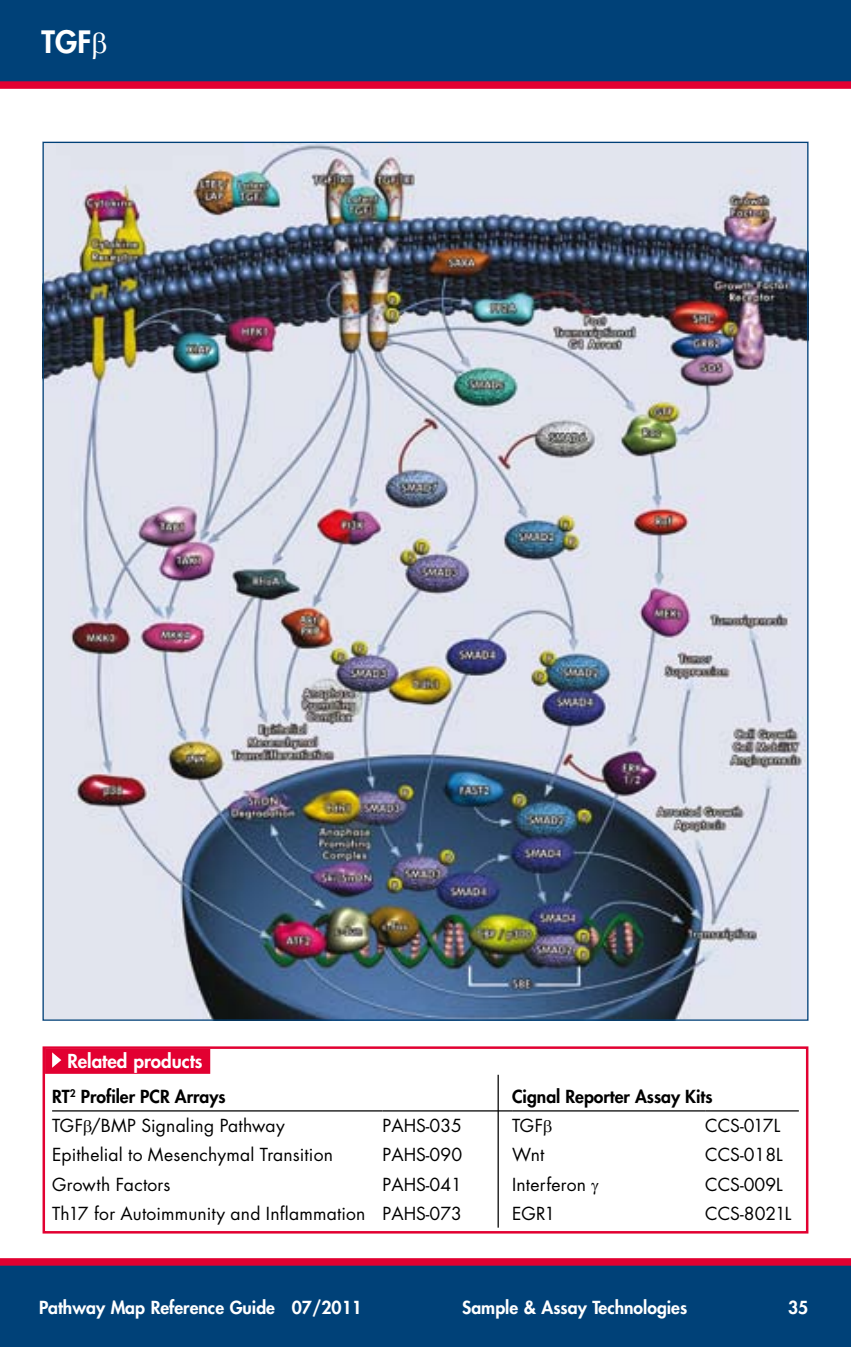
<style>
.page{position:relative;width:851px;height:1347px;background:#fff}
.page>*{position:absolute;margin:0;border:0;box-sizing:border-box;transform-origin:0 0}
.t1{font:800 30px "Futura Std";color:#fff}
.t2{font:800 18.75px "Futura Std";color:#fff}
.t3{font:17.5px "Futura Std";letter-spacing:.005em;color:#000}
.t4{font:800 17.5px "Futura Std";color:#fff}
.t5{font:800 17.5px "Futura Std";color:#000}
</style>
<div class="page">
<div style="left:0;top:1261px;width:850px;height:85px;background:#004178"></div>
<div style="left:0;top:1258px;width:850px;height:7px;background:#e20031"></div>
<div style="left:0;top:0;width:850px;height:85px;background:#004178"></div>
<div style="left:0;top:81px;width:850px;height:8px;background:#e20031"></div>
<hr style="left:52px;top:1110px;width:330px;height:1px;background:#000">
<hr style="left:382px;top:1110px;width:130px;height:1px;background:#000">
<hr style="left:512px;top:1110px;width:193px;height:1px;background:#000">
<hr style="left:705px;top:1110px;width:93px;height:1px;background:#000">
<div style="left:45px;top:1048px;width:165px;height:25px;background:#e20031"></div>
<svg style="left:52px;top:1052px;width:9px;height:15px"></svg>
<div style="left:43px;top:1046px;width:765px;height:187px;border:2px solid #e20031"></div>
<hr style="left:497px;top:1074px;width:1px;height:153px;background:#000">
<img style="left:42px;top:142px;width:764px;height:878px">
<h1 class="t1" style="left:42px;top:23px;width:51px">TGF</h1>
<p class="t2" style="left:67px;top:1049px;width:137px">Related products</p>
<p class="t5" style="left:52px;top:1085px;width:175px">RT<sup>2</sup> Profiler PCR Arrays</p>
<p class="t5" style="left:512px;top:1085px;width:202px">Cignal Reporter Assay Kits</p>
<p class="t3" style="left:52px;top:1114px;width:234px">TGF /BMP Signaling Pathway</p>
<p class="t3" style="left:382px;top:1114px;width:81px">PAHS-035</p>
<p class="t3" style="left:512px;top:1114px;width:32px">TGF</p>
<p class="t3" style="left:705px;top:1114px;width:76px">CCS-017L</p>
<p class="t3" style="left:52px;top:1143px;width:282px">Epithelial to Mesenchymal Transition</p>
<p class="t3" style="left:382px;top:1143px;width:81px">PAHS-090</p>
<p class="t3" style="left:512px;top:1143px;width:34px">Wnt</p>
<p class="t3" style="left:705px;top:1143px;width:79px">CCS-018L</p>
<p class="t3" style="left:52px;top:1172px;width:120px">Growth Factors</p>
<p class="t3" style="left:382px;top:1172px;width:81px">PAHS-041</p>
<p class="t3" style="left:512px;top:1172px;width:75px">Interferon</p>
<p class="t3" style="left:705px;top:1172px;width:79px">CCS-009L</p>
<p class="t3" style="left:52px;top:1202px;width:411px">Th17 for Autoimmunity and Inflammation PAHS-073</p>
<p class="t3" style="left:512px;top:1202px;width:45px">EGR1</p>
<p class="t3" style="left:705px;top:1202px;width:88px">CCS-8021L</p>
<p class="t4" style="left:39px;top:1296px;width:324px">Pathway Map Reference Guide 07/2011</p>
<p class="t4" style="left:462px;top:1296px;width:226px">Sample &amp; Assay Technologies</p>
<p class="t4" style="left:788px;top:1296px;width:22px">35</p>
</div>
